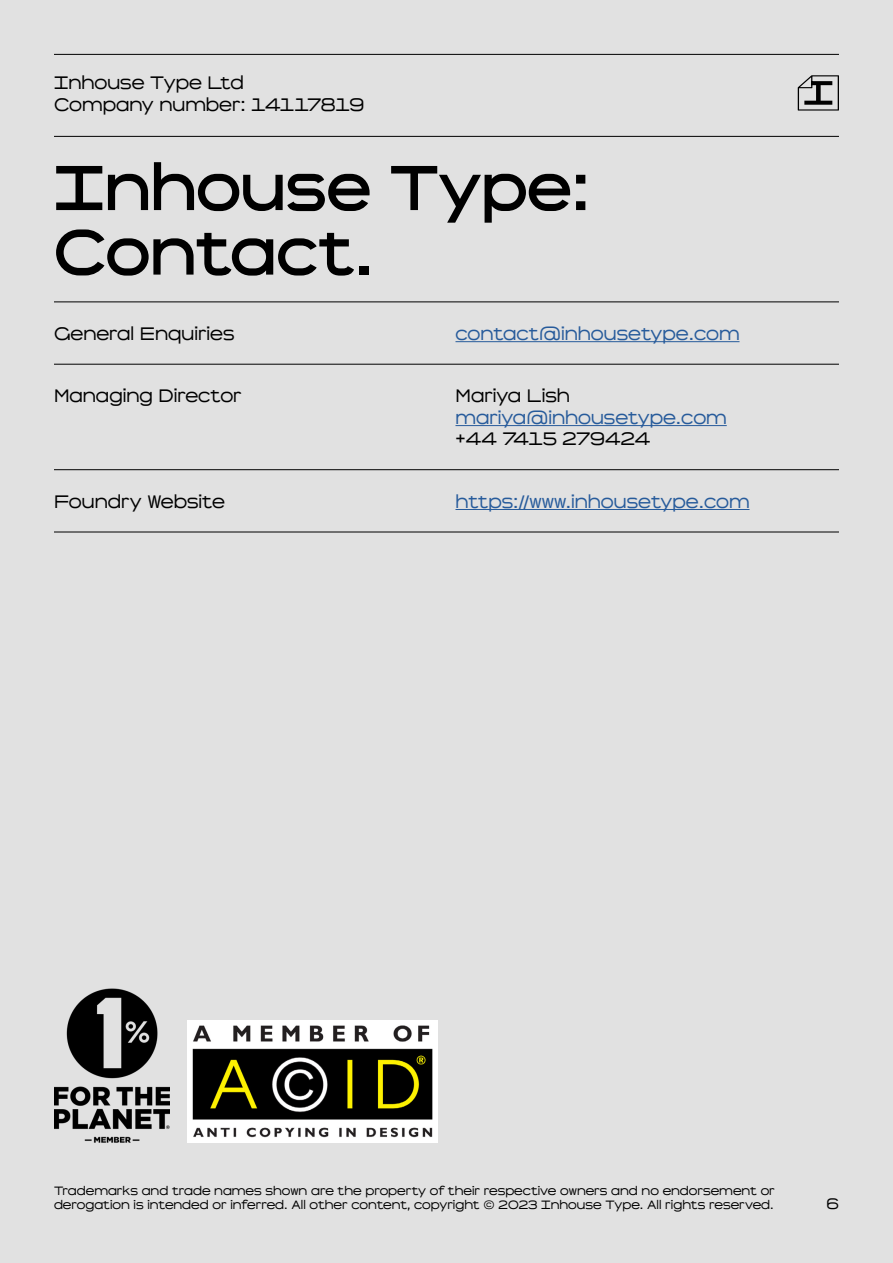
<style>
.page{position:relative;width:893px;height:1263px;background:#e1e1e1}
.page>*{position:absolute;margin:0;border:0;box-sizing:border-box;transform-origin:0 0}
.t1{font:700 63px/64.5px "IT";color:#000}
.t2{font:18px/21.6px "IT";color:#000}
.t3{font:18px "IT";color:#275b9b}
.t4{font:15px "IT";color:#000}
.t5{font:12px/14.4px "IT";color:#000}
</style>
<div class="page">
<hr style="left:54px;top:136px;width:785px;height:1px;background:#000">
<hr style="left:54px;top:301px;width:785px;height:1px;background:#000">
<hr style="left:54px;top:54px;width:785px;height:1px;background:#000">
<svg style="left:798px;top:75px;width:41px;height:36px"></svg>
<img style="left:188px;top:1020px;width:249px;height:123px">
<img style="left:54px;top:988px;width:116px;height:154px">
<hr style="left:54px;top:364px;width:785px;height:1px;background:#000">
<hr style="left:54px;top:532px;width:785px;height:1px;background:#000">
<hr style="left:455px;top:341px;width:284px;height:1px;background:#275b9b">
<hr style="left:455px;top:425px;width:272px;height:1px;background:#275b9b">
<hr style="left:54px;top:469px;width:785px;height:1px;background:#000">
<hr style="left:455px;top:509px;width:294px;height:1px;background:#275b9b">
<h2 class="t2" style="left:54px;top:72px;width:312px">Inhouse Type Ltd<br>Company number: 14117819</h2>
<h1 class="t1" style="left:54px;top:156px;width:538px">Inhouse Type:<br>Contact.</h1>
<h2 class="t2" style="left:54px;top:323px;width:182px">General Enquiries</h2>
<h2 class="t2" style="left:54px;top:385px;width:189px">Managing Director</h2>
<h2 class="t3" style="left:455px;top:323px;width:286px">contact@inhousetype.com</h2>
<h2 class="t2" style="left:455px;top:385px;width:116px">Mariya Lish</h2>
<h2 class="t3" style="left:455px;top:407px;width:273px">mariya@inhousetype.com</h2>
<h2 class="t2" style="left:455px;top:428px;width:197px">+44 7415 279424</h2>
<h2 class="t2" style="left:54px;top:491px;width:172px">Foundry Website</h2>
<h2 class="t3" style="left:455px;top:491px;width:296px">https://www.inhousetype.com</h2>
<p class="t5" style="left:54px;top:1183px;width:722px">Trademarks and trade names shown are the property of their respective owners and no endorsement or derogation is intended or inferred. All other content, copyright © 2023 Inhouse Type. All rights reserved.</p>
<p class="t4" style="left:826px;top:1195px;width:14px">6</p>
</div>
